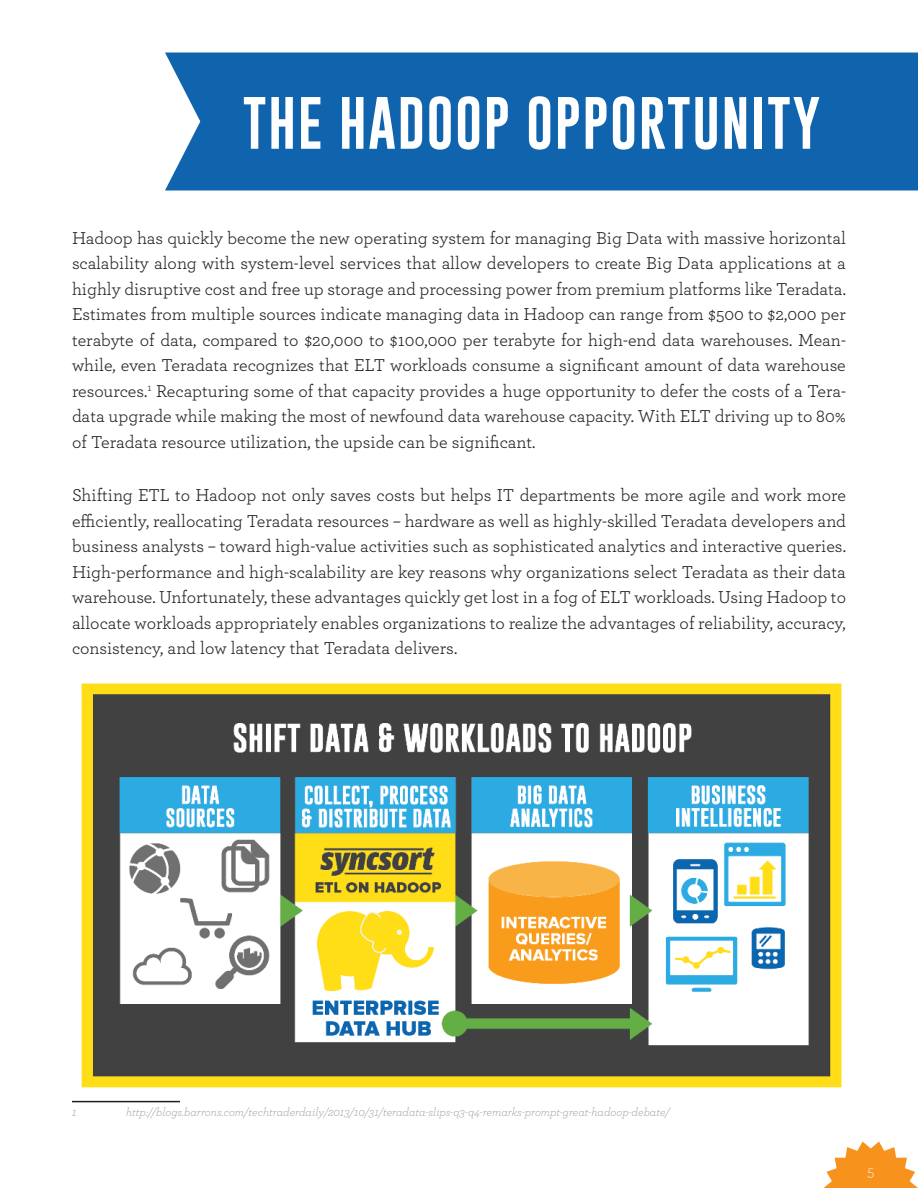
<style>
.page{position:relative;width:918px;height:1188px;background:#fff}
.page>*{position:absolute;margin:0;border:0;box-sizing:border-box;transform-origin:0 0}
.t1{font:54px "Gobold";letter-spacing:.025em;color:#fff}
.t2{font:18px/25.5px "Archer";color:#221f1f;text-align:justify}
.t3{font:300 15px "Archer";color:#fff}
.t4{font:italic 300 12px "Archer";color:#939597}
</style>
<div class="page">
<div style="left:165px;top:52px;width:753px;height:138px;background:#1064ad"></div>
<svg style="left:824px;top:1142px;width:94px;height:46px"></svg>
<img style="left:72px;top:683px;width:770px;height:420px">
<h1 class="t1" style="left:243px;top:95px;width:579px">THE HADOOP OPPORTUNITY</h1>
<p class="t2" style="left:72px;top:226px;width:776px">Hadoop has quickly become the new operating system for managing Big Data with massive horizontal scalability along with system-level services that allow developers to create Big Data applications at a highly disruptive cost and free up storage and processing power from premium platforms like Teradata.<br>Estimates from multiple sources indicate managing data in Hadoop can range from $500 to $2,000 per terabyte of data, compared to $20,000 to $100,000 per terabyte for high-end data warehouses. Mean&shy;while, even Teradata recognizes that ELT workloads consume a significant amount of data warehouse resources.<sup>1</sup> Recapturing some of that capacity provides a huge opportunity to defer the costs of a Tera&shy;data upgrade while making the most of newfound data warehouse capacity. With ELT driving up to 80% of Teradata resource utilization, the upside can be significant.</p>
<p class="t2" style="left:72px;top:483px;width:776px">Shifting ETL to Hadoop not only saves costs but helps IT departments be more agile and work more efficiently, reallocating Teradata resources – hardware as well as highly-skilled Teradata developers and business analysts – toward high-value activities such as sophisticated analytics and interactive queries.<br>High-performance and high-scalability are key reasons why organizations select Teradata as their data warehouse. Unfortunately, these advantages quickly get lost in a fog of ELT workloads. Using Hadoop to allocate workloads appropriately enables organizations to realize the advantages of reliability, accuracy, consistency, and low latency that Teradata delivers.</p>
<p class="t4" style="left:72px;top:1106px;width:6px">1</p>
<p class="t4" style="left:126px;top:1106px;width:545px">http://blogs.barrons.com/techtraderdaily/2013/10/31/teradata-slips-q3-q4-remarks-prompt-great-hadoop-debate/</p>
<p class="t3" style="left:867px;top:1164px;width:8px">5</p>
</div>
